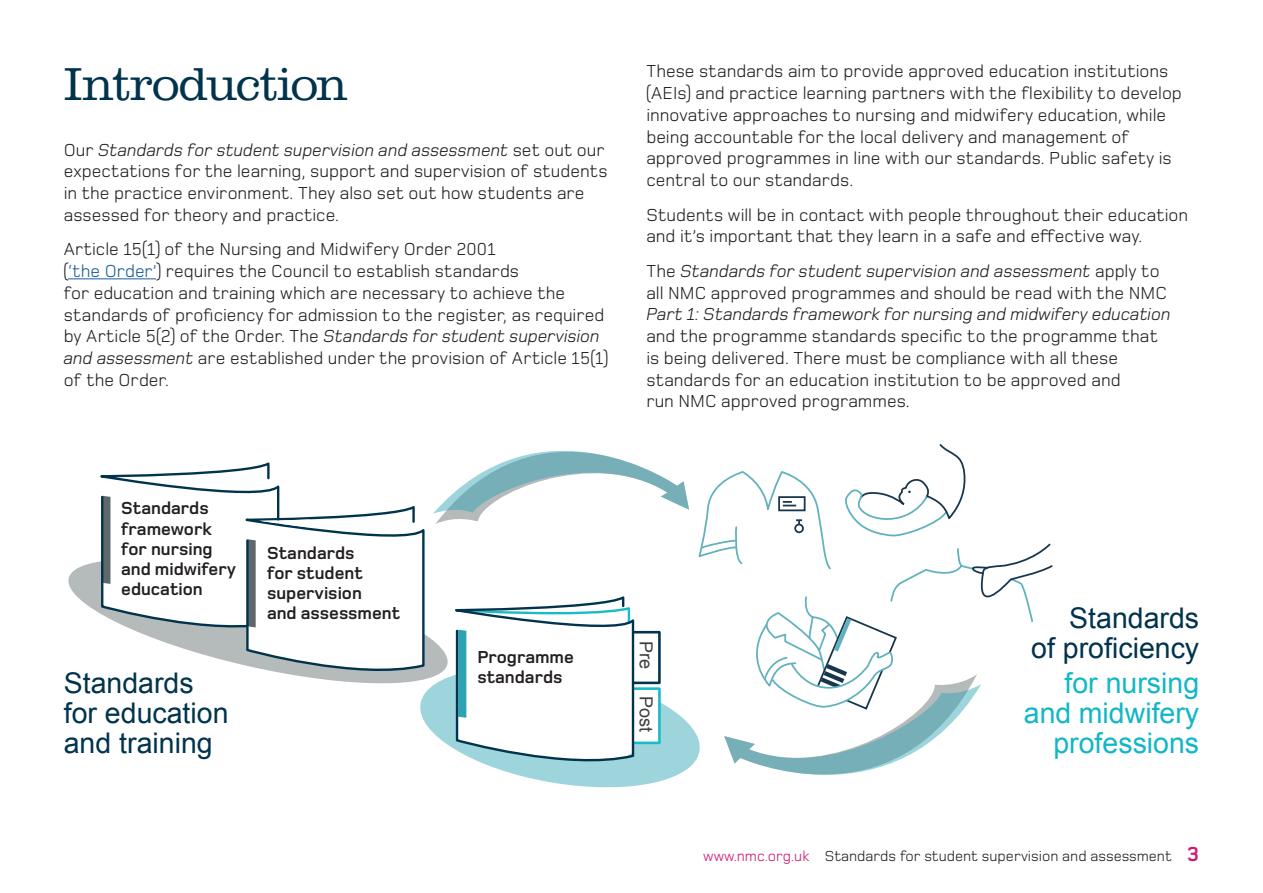
<style>
.page{position:relative;width:1263px;height:893px;background:#fff}
.page>*{position:absolute;margin:0;border:0;box-sizing:border-box;transform-origin:0 0}
.Section_Heading__No{font:300 48px "Clarendon";letter-spacing:-.025em;color:#01334c}
.t1{font:28.5px/30px "Arial";color:#01334c}
.t2{font:28.5px/30px "Arial";color:#12b7c6;text-align:right}
.Body{font:18px/21.8px "Foundry Monoline";color:#231f20}
.t3{font:700 18px/20.2px "Foundry Monoline";color:#231f20}
.t4{font:18px "Arial";color:#3e3e3f}
.t5{font:15px "Foundry Monoline";color:#231f20}
.s1{font-style:italic}
.s2{color:#175d9e}
.s3{color:#d11775}
.s4{font-weight:700;font-size:21px;color:#d11775}
</style>
<div class="page">
<hr style="left:68px;top:278px;width:88px;height:1px;background:#175d9e">
<svg style="left:68px;top:561px;width:31px;height:52px;fill:#b5babb"></svg>
<svg style="left:99px;top:444px;width:954px;height:343px"></svg>
<p class="Section_Heading__No" style="left:64px;top:56px;width:286px">Introduction</p>
<p class="Body" style="left:64px;top:139px;width:545px">Our <span class="s1">Standards for student supervision and assessment</span> set out our expectations for the learning, support and supervision of students in the practice environment. They also set out how students are assessed for theory and practice.</p>
<p class="Body" style="left:64px;top:238px;width:546px">Article 15(1) of the Nursing and Midwifery Order 2001<br>(<span class="s2">‘the Order’</span>) requires the Council to establish standards<br>for education and training which are necessary to achieve the standards of proficiency for admission to the register, as required by Article 5(2) of the Order. The <span class="s1">Standards for student supervision and assessment</span> are established under the provision of Article 15(1) of the Order.</p>
<p class="Body" style="left:646px;top:60px;width:537px">These standards aim to provide approved education institutions (AEIs) and practice learning partners with the flexibility to develop innovative approaches to nursing and midwifery education, while being accountable for the local delivery and management of approved programmes in line with our standards. Public safety is central to our standards.</p>
<p class="Body" style="left:646px;top:204px;width:543px">Students will be in contact with people throughout their education and it’s important that they learn in a safe and effective way.</p>
<p class="Body" style="left:646px;top:260px;width:526px">The <span class="s1">Standards for student supervision and assessment</span> apply to all NMC approved programmes and should be read with the NMC <span class="s1">Part 1: Standards framework for nursing and midwifery education </span>and the programme standards specific to the programme that is being delivered. There must be compliance with all these standards for an education institution to be approved and<br>run NMC approved programmes.</p>
<p class="t3" style="left:121px;top:498px;width:116px">Standards framework for nursing and midwifery education</p>
<p class="t1" style="left:64px;top:668px;width:166px">Standards for education and training</p>
<p class="t3" style="left:267px;top:543px;width:135px">Standards<br>for student supervision<br>and assessment</p>
<p class="t3" style="left:477px;top:647px;width:98px">Programme standards</p>
<p class="t4" style="left:658px;top:641px;width:30px;rotate:90deg">Pre</p>
<p class="t4" style="left:658px;top:696px;width:38px;rotate:90deg">Post</p>
<p class="t1" style="left:1031px;top:604px;width:169px;text-align:right">Standards<br>of proficiency</p>
<p class="t2" style="left:1024px;top:668px;width:177px">for nursing and midwifery professions</p>
<p class="t5" style="left:703px;top:848px;width:497px"><span class="s3">www.nmc.org.uk</span> Standards for student supervision and assessment <span class="s4">3</span></p>
</div>
